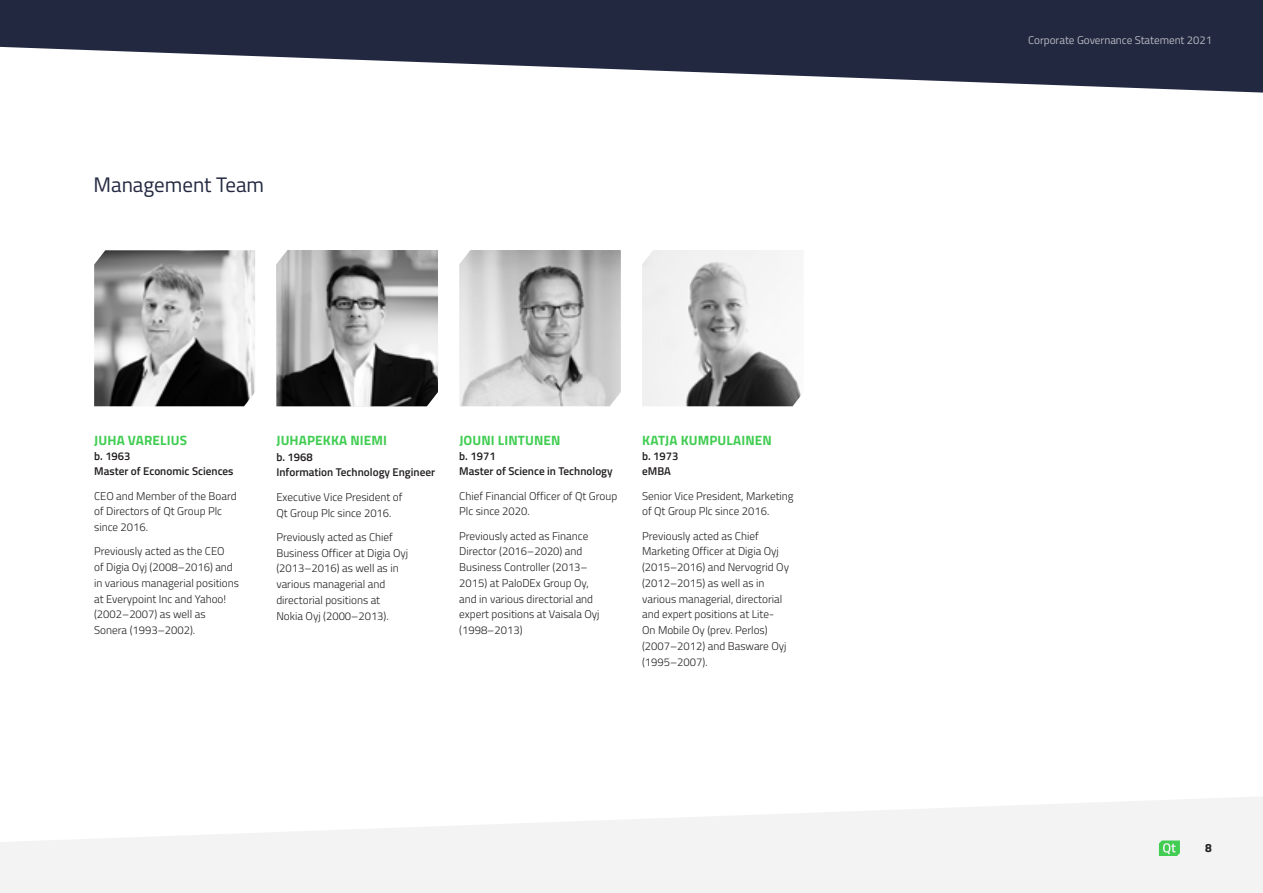
<style>
.page{position:relative;width:1263px;height:893px;background:#fff}
.page>*{position:absolute;margin:0;border:0;box-sizing:border-box;transform-origin:0 0}
.t1{font:21px "Titillium Web";color:#222840}
.t2{font:700 13.5px "Titillium Web";letter-spacing:.01em;color:#41cd52}
.t3{font:700 12px "Titillium Web";color:#231f20}
.t4{font:300 11.25px/15.8px "Titillium Web";color:#231f20}
.t5{font:600 11.25px/15px "Titillium Web";color:#231f20}
.t6{font:11.25px "Titillium Web";letter-spacing:-.005em;color:#b5b7bf}
</style>
<div class="page">
<svg style="left:0;top:797px;width:1263px;height:96px;fill:#f3f3f4"></svg>
<svg style="left:0;top:0;width:1263px;height:93px;fill:#222840"></svg>
<svg style="left:1159px;top:840px;width:21px;height:16px"></svg>
<img style="left:94px;top:250px;width:161px;height:156px">
<img style="left:459px;top:250px;width:162px;height:156px">
<img style="left:276px;top:250px;width:162px;height:156px">
<img style="left:642px;top:250px;width:159px;height:156px">
<h1 class="t1" style="left:94px;top:169px;width:172px">Management Team</h1>
<p class="t2" style="left:94px;top:430px;width:94px">JUHA VARELIUS</p>
<p class="t5" style="left:94px;top:448px;width:141px">b. 1963<br>Master of Economic Sciences</p>
<p class="t4" style="left:94px;top:487px;width:144px">CEO and Member of the Board of Directors of Qt Group Plc since 2016.</p>
<p class="t4" style="left:94px;top:543px;width:146px">Previously acted as the CEO<br>of Digia Oyj (2008–2016) and in various managerial positions at Everypoint Inc and Yahoo! (2002–2007) as well as<br>Sonera (1993–2002).</p>
<p class="t2" style="left:276px;top:430px;width:112px">JUHAPEKKA NIEMI</p>
<p class="t5" style="left:276px;top:449px;width:160px">b. 1968<br>Information Technology Engineer</p>
<p class="t4" style="left:276px;top:488px;width:128px">Executive Vice President of<br>Qt Group Plc since 2016.</p>
<p class="t4" style="left:276px;top:528px;width:133px">Previously acted as Chief<br>Business Officer at Digia Oyj (2013–2016) as well as in various managerial and directorial positions at<br>Nokia Oyj (2000–2013).</p>
<p class="t2" style="left:459px;top:430px;width:103px">JOUNI LINTUNEN</p>
<p class="t5" style="left:459px;top:448px;width:155px">b. 1971<br>Master of Science in Technology</p>
<p class="t4" style="left:459px;top:487px;width:159px">Chief Financial Officer of Qt Group<br>Plc since 2020.</p>
<p class="t4" style="left:459px;top:527px;width:142px">Previously acted as Finance<br>Director (2016–2020) and<br>Business Controller (2013–<br>2015) at PaloDEx Group Oy, and in various directorial and expert positions at Vaisala Oyj (1998–2013)</p>
<p class="t2" style="left:642px;top:430px;width:131px">KATJA KUMPULAINEN</p>
<p class="t5" style="left:642px;top:448px;width:38px">b. 1973 eMBA</p>
<p class="t4" style="left:642px;top:487px;width:153px">Senior Vice President, Marketing of Qt Group Plc since 2016.</p>
<p class="t4" style="left:642px;top:527px;width:148px">Previously acted as Chief<br>Marketing Officer at Digia Oyj (2015–2016) and Nervogrid Oy (2012–2015) as well as in various managerial, directorial and expert positions at Lite-<br>On Mobile Oy (prev. Perlos) (2007–2012) and Basware Oyj (1995–2007).</p>
<p class="t6" style="left:1028px;top:32px;width:185px">Corporate Governance Statement 2021</p>
<p class="t3" style="left:1205px;top:839px;width:8px">8</p>
</div>
